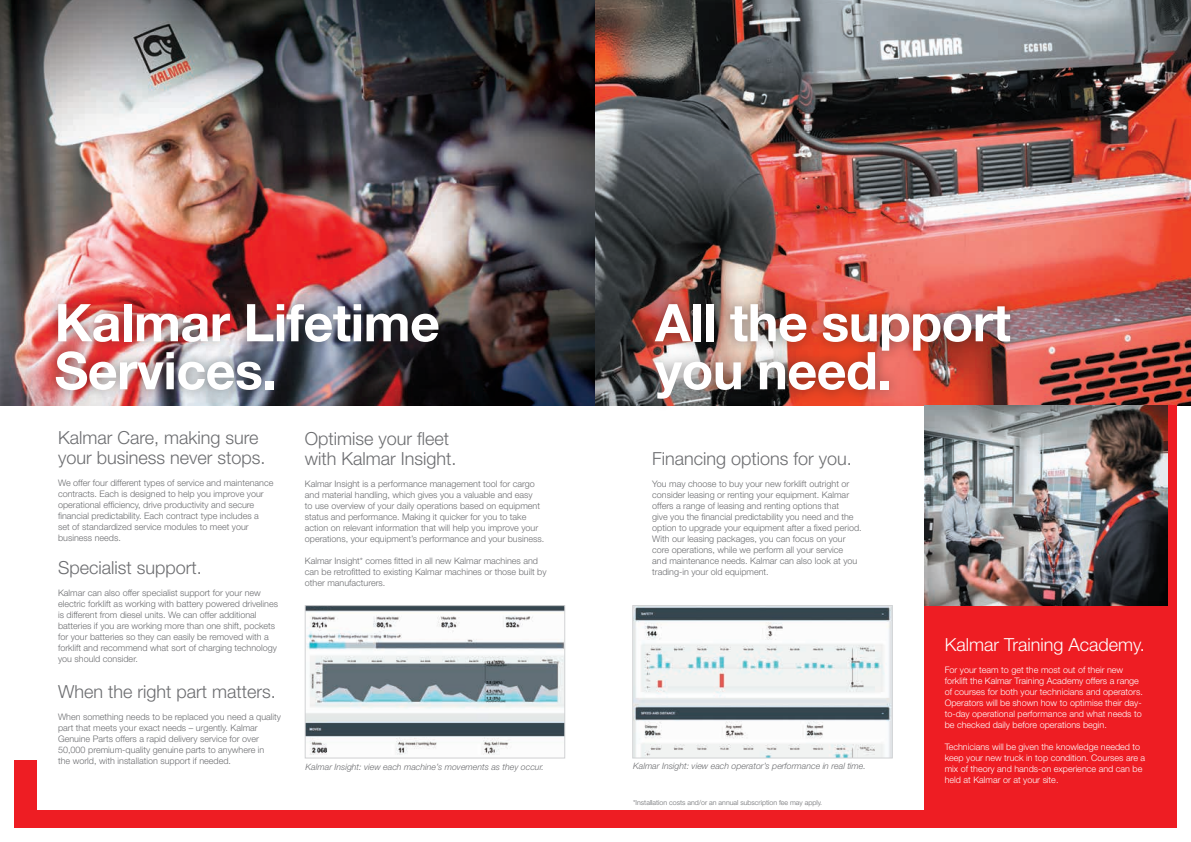
<style>
.page{position:relative;width:1191px;height:842px;background:#fff}
.page>*{position:absolute;margin:0;border:0;box-sizing:border-box;transform-origin:0 0}
.t1{font:700 52px/48px "Helvetica Neue";letter-spacing:-.01em;color:#fff}
.t2{font:300 18px/20px "Helvetica Neue LT Std";color:#6c6d70}
.t3{font:300 18px "Helvetica Neue LT Std";color:#fff}
.t4{font:300 9px/11px "Helvetica Neue LT Std";color:#6c6d70}
.t5{font:300 9px/11px "Helvetica Neue LT Std";color:#fff}
.t6{font:italic 300 8.8px "Helvetica Neue LT Std";color:#6c6d70}
.t7{font:300 7px "Helvetica Neue LT Std";color:#6c6d70}
</style>
<div class="page">
<img style="left:0;top:0;width:1191px;height:405px">
<div style="left:44px;top:292px;width:406px;height:110px;background:#231f20;opacity:.51"></div>
<div style="left:643px;top:292px;width:379px;height:119px;background:#231f20;opacity:.51"></div>
<div style="left:1165px;top:405px;width:11px;height:414px;background:#ee1d23"></div>
<div style="left:655px;top:811px;width:521px;height:17px;background:#ee1d23"></div>
<div style="left:924px;top:605px;width:241px;height:220px;background:#ee1d23"></div>
<img style="left:924px;top:405px;width:243px;height:200px">
<div style="left:14px;top:811px;width:661px;height:17px;background:#ee1d23"></div>
<div style="left:14px;top:760px;width:23px;height:68px;background:#ee1d23"></div>
<img style="left:307px;top:607px;width:256px;height:148px">
<div style="left:305px;top:605px;width:260px;height:153px;border:1px solid #d1d2d4"></div>
<img style="left:634px;top:607px;width:256px;height:149px">
<div style="left:632px;top:605px;width:260px;height:153px;border:1px solid #d1d2d4"></div>
<h1 class="t1" style="left:55px;top:300px;width:387px">Kalmar Lifetime<br>Services.</h1>
<h1 class="t1" style="left:655px;top:300px;width:357px">All the support you need.</h1>
<h2 class="t2" style="left:58px;top:427px;width:209px">Kalmar Care, making sure your business never stops.</h2>
<p class="t4" style="left:58px;top:477px;width:217px">We offer four different types of service and maintenance contracts. Each is designed to help you improve your operational efficiency, drive productivity and secure financial predictability. Each contract type includes a<br>set of standardized service modules to meet your business needs.</p>
<h2 class="t2" style="left:58px;top:557px;width:145px">Specialist support.</h2>
<p class="t4" style="left:58px;top:587px;width:221px">Kalmar can also offer specialist support for your new electric forklift as working with battery powered drivelines is different from diesel units. We can offer additional batteries if you are working more than one shift, pockets for your batteries so they can easily be removed with a forklift and recommend what sort of charging technology you should consider.</p>
<h2 class="t2" style="left:58px;top:681px;width:219px">When the right part matters.</h2>
<p class="t4" style="left:58px;top:711px;width:224px">When something needs to be replaced you need a quality part that meets your exact needs – urgently. Kalmar Genuine Parts offers a rapid delivery service for over 50,000 premium-quality genuine parts to anywhere in<br>the world, with installation support if needed.</p>
<h2 class="t2" style="left:305px;top:428px;width:153px">Optimise your fleet with Kalmar Insight.</h2>
<p class="t4" style="left:305px;top:478px;width:241px">Kalmar Insight is a performance management tool for cargo and material handling, which gives you a valuable and easy<br>to use overview of your daily operations based on equipment status and performance. Making it quicker for you to take action on relevant information that will help you improve your operations, your equipment’s performance and your business.</p>
<p class="t4" style="left:305px;top:555px;width:243px">Kalmar Insight* comes fitted in all new Kalmar machines and can be retrofitted to existing Kalmar machines or those built by other manufacturers.</p>
<h2 class="t2" style="left:652px;top:448px;width:201px">Financing options for you.</h2>
<p class="t4" style="left:652px;top:478px;width:211px">You may choose to buy your new forklift outright or consider leasing or renting your equipment. Kalmar offers a range of leasing and renting options that<br>give you the financial predictability you need and the option to upgrade your equipment after a fixed period.<br>With our leasing packages, you can focus on your core operations, while we perform all your service<br>and maintenance needs. Kalmar can also look at you trading-in your old equipment.</p>
<p class="t6" style="left:306px;top:762px;width:240px">Kalmar Insight: view each machine’s movements as they occur.</p>
<p class="t6" style="left:633px;top:761px;width:234px">Kalmar Insight: view each operator’s performance in real time.</p>
<p class="t7" style="left:633px;top:798px;width:191px">*Installation costs and/or an annual subscription fee may apply.</p>
<h2 class="t3" style="left:944px;top:634px;width:202px">Kalmar Training Academy.</h2>
<p class="t5" style="left:944px;top:664px;width:200px">For your team to get the most out of their new forklift the Kalmar Training Academy offers a range of courses for both your technicians and operators.<br>Operators will be shown how to optimise their day&shy;to-day operational performance and what needs to be checked daily before operations begin.</p>
<p class="t5" style="left:944px;top:741px;width:202px">Technicians will be given the knowledge needed to keep your new truck in top condition. Courses are a mix of theory and hands-on experience and can be held at Kalmar or at your site.</p>
</div>
